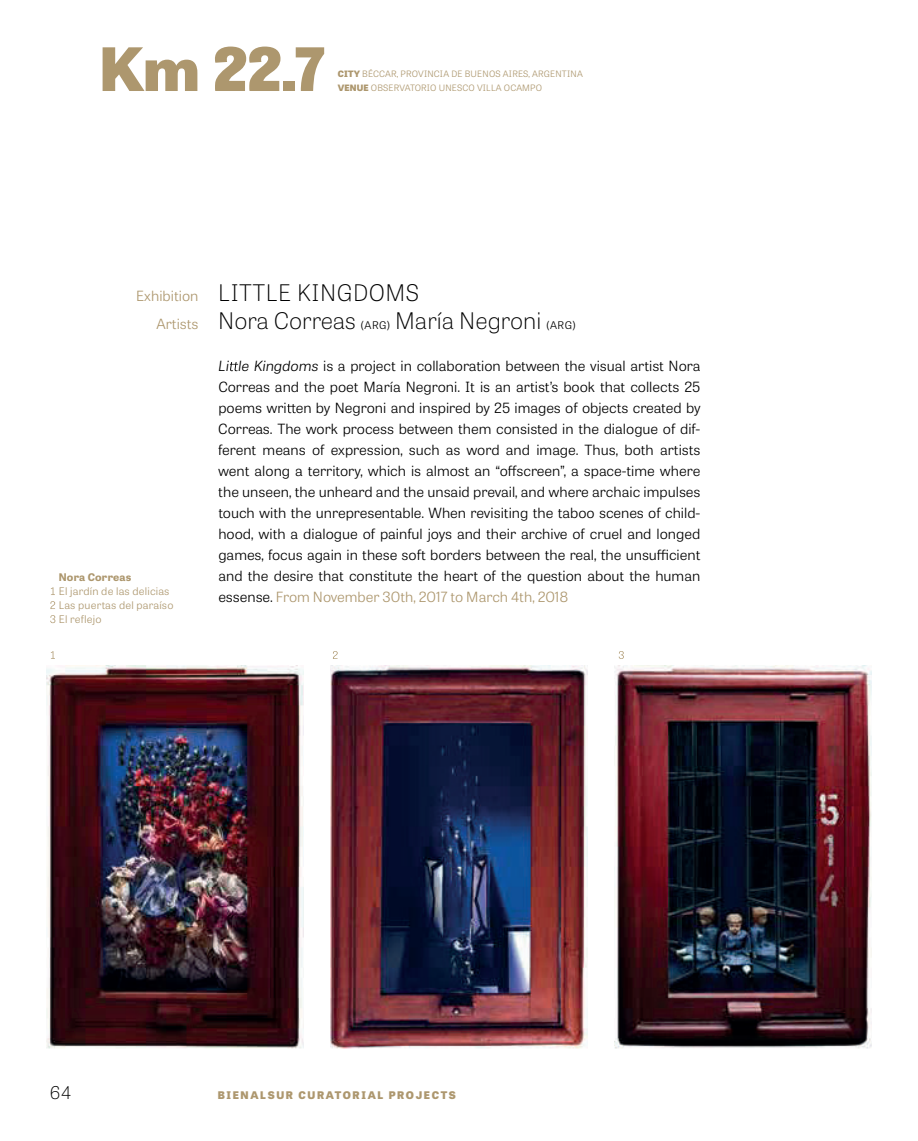
<style>
.page{position:relative;width:918px;height:1141px;background:#fff}
.page>*{position:absolute;margin:0;border:0;box-sizing:border-box;transform-origin:0 0}
.t1{font:800 59.5px "Tablet Gothic Wide";color:#ad976e}
.t2{font:100 22.75px/28px "Tablet Gothic Wide";color:#000001}
.t3{font:100 17.5px "Tablet Gothic Wide";color:#000001}
.t4{font:300 14px/21px "Tablet Gothic Wide";color:#000001;text-align:justify}
.t5{font:300 10.5px/14px "Tablet Gothic Wide";letter-spacing:.02em;color:#ad976e}
.t6{font:800 10.5px "Tablet Gothic Wide";letter-spacing:.16em;color:#ad976e}
.t7{font:700 10.5px "Tablet Gothic Wide";letter-spacing:.02em;color:#ad976e}
.t8{font:300 8.75px/14px "Tablet Gothic Wide";letter-spacing:.02em;color:#ad976e}
.s1{font-weight:800}
.s2{font-weight:300;font-size:14px;color:#ad976e}
.s3{font-weight:300;font-size:10.5px}
.s4{font-style:italic}
.s5{color:#ad976e}
</style>
<div class="page">
<svg style="left:230px;top:362px;width:8px;height:9px"></svg>
<svg style="left:287px;top:404px;width:9px;height:9px"></svg>
<img style="left:46px;top:665px;width:257px;height:384px">
<img style="left:330px;top:665px;width:257px;height:384px">
<img style="left:614px;top:665px;width:258px;height:384px">
<svg style="left:51px;top:587px;width:4px;height:8px"></svg>
<svg style="left:50px;top:601px;width:5px;height:8px"></svg>
<svg style="left:50px;top:615px;width:5px;height:8px"></svg>
<svg style="left:51px;top:651px;width:4px;height:8px"></svg>
<svg style="left:333px;top:651px;width:5px;height:8px"></svg>
<svg style="left:618px;top:651px;width:6px;height:8px"></svg>
<h1 class="t1" style="left:99px;top:24px;width:227px">Km 22.7</h1>
<p class="t8" style="left:338px;top:66px;width:247px"><span class="s1">CITY</span> BÉCCAR, PROVINCIA DE BUENOS AIRES, ARGENTINA<br><span class="s1">VENUE</span> OBSERVATORIO UNESCO VILLA OCAMPO</p>
<h2 class="t2" style="left:156px;top:278px;width:420px;text-indent:-20px"><span class="s2">Exhibition</span> LITTLE KINGDOMS<br><span class="s2">Artists</span> Nora Correas <span class="s3">(ARG)</span> María Negroni <span class="s3">(ARG)</span></h2>
<p class="t4" style="left:218px;top:355px;width:484px"><span class="s4">Li le Kingdoms</span> is a project in collaboration between the visual artist Nora Correas and the poet María Negroni. It is an artist’s book that collects 25 poems wri en by Negroni and inspired by 25 images of objects created by Correas. The work process between them consisted in the dialogue of dif&shy;ferent means of expression, such as word and image. Thus, both artists went along a territory, which is almost an “offscreen”, a space-time where the unseen, the unheard and the unsaid prevail, and where archaic impulses touch with the unrepresentable. When revisiting the taboo scenes of child&shy;hood, with a dialogue of painful joys and their archive of cruel and longed games, focus again in these soft borders between the real, the unsufficient and the desire that constitute the heart of the question about the human essense. <span class="s5">From November 30th, 2017 to March 4th, 2018</span></p>
<p class="t7" style="left:59px;top:569px;width:74px">Nora Correas</p>
<p class="t5" style="left:59px;top:584px;width:116px">El jardín de las delicias<br>Las puertas del paraíso<br>El reflejo</p>
<p class="t3" style="left:50px;top:1081px;width:23px">64</p>
<p class="t6" style="left:218px;top:1087px;width:240px">BIENALSUR CURATORIAL PROJECTS</p>
</div>
